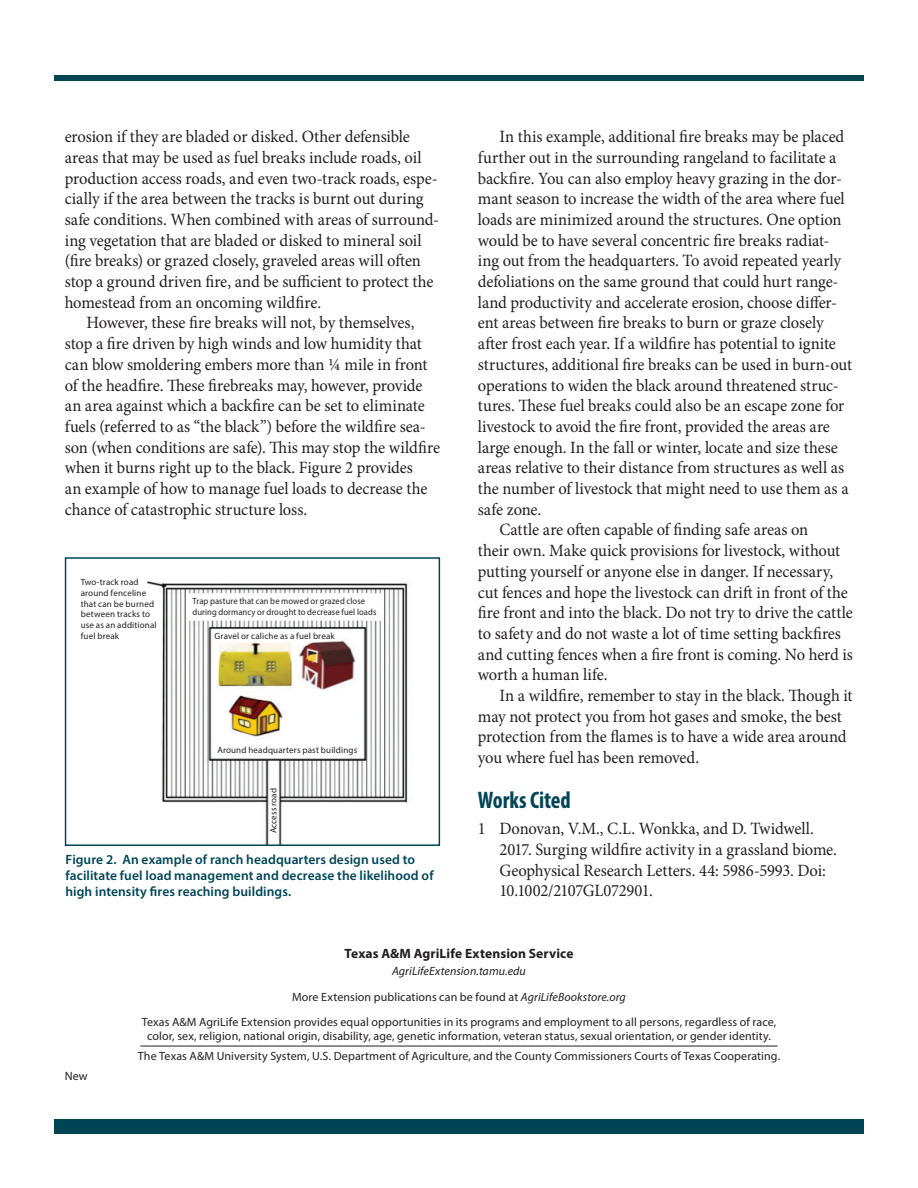
<style>
.page{position:relative;width:918px;height:1188px;background:#fff}
.page>*{position:absolute;margin:0;border:0;box-sizing:border-box;transform-origin:0 0}
.heading1{font:700 condensed 24px "Myriad Pro";letter-spacing:-.005em;color:#004556;scale:.96 1}
.body_text{font:17.25px/20.7px "Minion Pro";letter-spacing:-.005em;color:#231f20;scale:.96 1}
.t1{font:600 13.5px/16.2px "Myriad Pro";letter-spacing:.005em;color:#004556}
.t2{font:700 13.5px "Myriad Pro";letter-spacing:.01em;color:#231f20}
.t3{font:12px/14.4px "Myriad Pro";letter-spacing:.01em;color:#231f20;text-align:center}
.t4{font:italic 12px "Myriad Pro";letter-spacing:.005em;color:#231f20}
.t5{font:9px/10.8px "Myriad Pro";letter-spacing:.015em;color:#231f20}
.t6{font:9px/10.8px "Myriad Pro";letter-spacing:.015em;color:#231f20;scale:.95 1}
.s1{font-style:italic}
</style>
<div class="page">
<div style="left:54px;top:1120px;width:810px;height:14px;background:#004556"></div>
<div style="left:54px;top:76px;width:810px;height:5px;background:#004556"></div>
<img style="left:146px;top:581px;width:262px;height:262px">
<div style="left:65px;top:557px;width:375px;height:289px;border:2px solid #004556"></div>
<hr style="left:140px;top:1046px;width:638px;height:1px;background:#231f20">
<p class="body_text" style="left:65px;top:126px;width:391px">erosion if they are bladed or disked. Other defensible areas that may be used as fuel breaks include roads, oil production access roads, and even two-track roads, espe&shy;cially if the area between the tracks is burnt out during safe conditions. When combined with areas of surround&shy;ing vegetation that are bladed or disked to mineral soil (fire breaks) or grazed closely, graveled areas will often stop a ground driven fire, and be sufficient to protect the homestead from an oncoming wildfire.</p>
<p class="body_text" style="left:65px;top:313px;width:392px;text-indent:22px">However, these fire breaks will not, by themselves, stop a fire driven by high winds and low humidity that can blow smoldering embers more than ¼ mile in front of the headfire. These firebreaks may, however, provide an area against which a backfire can be set to eliminate fuels (referred to as “the black”) before the wildfire sea&shy;son (when conditions are safe). This may stop the wildfire when it burns right up to the black. Figure 2 provides<br>an example of how to manage fuel loads to decrease the chance of catastrophic structure loss.</p>
<p class="t5" style="left:81px;top:576px;width:78px">Two-track road around fenceline that can be burned between tracks to use as an additional fuel break</p>
<p class="t6" style="left:193px;top:596px;width:195px">Trap pasture that can be mowed or grazed close during dormancy or drought to decrease fuel loads</p>
<p class="t5" style="left:215px;top:631px;width:122px">Gravel or caliche as a fuel break</p>
<p class="t5" style="left:217px;top:744px;width:141px">Around headquarters past buildings</p>
<p class="t5" style="left:268px;top:833px;width:47px;rotate:-90deg">Access road</p>
<p class="t1" style="left:66px;top:851px;width:370px">Figure 2. An example of ranch headquarters design used to facilitate fuel load management and decrease the likelihood of high intensity fires reaching buildings.</p>
<p class="body_text" style="left:478px;top:126px;width:391px;text-indent:22px">In this example, additional fire breaks may be placed further out in the surrounding rangeland to facilitate a backfire. You can also employ heavy grazing in the dor&shy;mant season to increase the width of the area where fuel loads are minimized around the structures. One option would be to have several concentric fire breaks radiat&shy;ing out from the headquarters. To avoid repeated yearly defoliations on the same ground that could hurt range&shy;land productivity and accelerate erosion, choose differ&shy;ent areas between fire breaks to burn or graze closely after frost each year. If a wildfire has potential to ignite structures, additional fire breaks can be used in burn-out operations to widen the black around threatened struc&shy;tures. These fuel breaks could also be an escape zone for livestock to avoid the fire front, provided the areas are large enough. In the fall or winter, locate and size these areas relative to their distance from structures as well as the number of livestock that might need to use them as a safe zone.</p>
<p class="body_text" style="left:478px;top:520px;width:392px;text-indent:22px">Cattle are often capable of finding safe areas on<br>their own. Make quick provisions for livestock, without putting yourself or anyone else in danger. If necessary, cut fences and hope the livestock can drift in front of the fire front and into the black. Do not try to drive the cattle to safety and do not waste a lot of time setting backfires and cutting fences when a fire front is coming. No herd is worth a human life.</p>
<p class="body_text" style="left:478px;top:685px;width:392px;text-indent:22px">In a wildfire, remember to stay in the black. Though it may not protect you from hot gases and smoke, the best protection from the flames is to have a wide area around you where fuel has been removed.</p>
<p class="heading1" style="left:478px;top:785px;width:98px">Works Cited</p>
<p class="body_text" style="left:500px;top:818px;width:353px;text-indent:-22px">1 Donovan, V.M., C.L. Wonkka, and D. Twidwell.<br>2017. Surging wildfire activity in a grassland biome.<br>Geophysical Research Letters. 44: 5986-5993. Doi:<br>10.1002/2107GL072901.</p>
<p class="t3" style="left:65px;top:1068px;width:24px">New</p>
<p class="t2" style="left:345px;top:945px;width:230px">Texas A&amp;M AgriLife Extension Service</p>
<p class="t4" style="left:392px;top:964px;width:135px">AgriLifeExtension.tamu.edu</p>
<p class="t3" style="left:292px;top:989px;width:335px">More Extension publications can be found at <span class="s1">AgriLifeBookstore.org</span></p>
<p class="t3" style="left:142px;top:1014px;width:636px">Texas A&amp;M AgriLife Extension provides equal opportunities in its programs and employment to all persons, regardless of race, color, sex, religion, national origin, disability, age, genetic information, veteran status, sexual orientation, or gender identity.</p>
<p class="t3" style="left:138px;top:1049px;width:644px">The Texas A&amp;M University System, U.S. Department of Agriculture, and the County Commissioners Courts of Texas Cooperating.</p>
</div>
